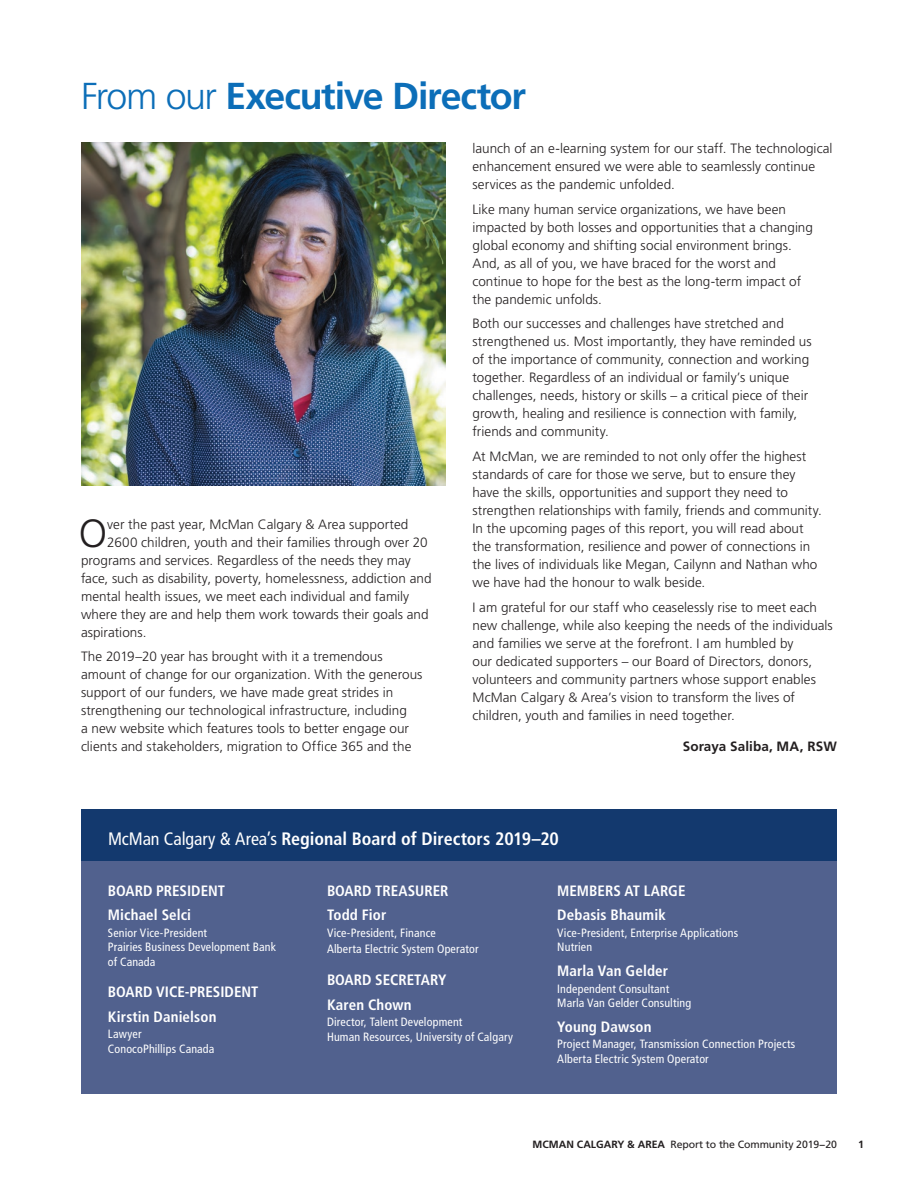
<style>
.page{position:relative;width:918px;height:1188px;background:#fff}
.page>*{position:absolute;margin:0;border:0;box-sizing:border-box;transform-origin:0 0}
.BODY_para_1{font:300 39.3px "Frutiger LT Std";color:#231f20}
.Head_1{font:700 37.5px "Frutiger LT Std";letter-spacing:-.035em;color:#0c6eb8}
.Paragraph_Style_1{font:700 condensed 18px "Frutiger LT Std";color:#fff}
.board_name{font:700 condensed 15px "Frutiger LT Std";letter-spacing:.01em;color:#fff}
.board_head{font:700 condensed 15px "Frutiger LT Std";color:#fff}
.BODY_para_2{font:300 13.5px/18px "Frutiger LT Std";color:#231f20}
.BODY_para_1-2{font:300 13.5px "Frutiger LT Std";color:#231f20}
.BODY_para_2-2{font:700 13.5px "Frutiger LT Std";letter-spacing:.01em;color:#231f20}
.board_body{font:condensed 12px/14.4px "Frutiger LT Std";letter-spacing:.01em;color:#fff}
.BODY_para_2-3{font:condensed 12px/14.4px "Frutiger LT Std";letter-spacing:.01em;color:#fff}
.t1{font:10.5px "Frutiger LT Std";letter-spacing:-.01em;color:#231f20}
.t2{font:700 10.5px "Frutiger LT Std";color:#231f20}
.s1{font-weight:300}
.s2{font-weight:400}
.s3{font-weight:700}
</style>
<div class="page">
<img style="left:81px;top:143px;width:365px;height:343px">
<div style="left:81px;top:809px;width:756px;height:285px;background:#51618e"></div>
<div style="left:81px;top:809px;width:756px;height:52px;background:#13396e"></div>
<p class="Head_1" style="left:81px;top:74px;width:447px"><span class="s1">From our</span> Executive Director</p>
<p class="BODY_para_1" style="left:79px;top:511px;width:30px">O</p>
<p class="BODY_para_1-2" style="left:107px;top:516px;width:303px">ver the past year, McMan Calgary &amp; Area supported</p>
<p class="BODY_para_1-2" style="left:107px;top:534px;width:322px">2600 children, youth and their families through over 20</p>
<p class="BODY_para_1-2" style="left:81px;top:552px;width:331px">programs and services. Regardless of the needs they may</p>
<p class="BODY_para_1-2" style="left:81px;top:570px;width:352px">face, such as disability, poverty, homelessness, addiction and</p>
<p class="BODY_para_1-2" style="left:81px;top:588px;width:330px">mental health issues, we meet each individual and family</p>
<p class="BODY_para_1-2" style="left:81px;top:606px;width:349px">where they are and help them work towards their goals and</p>
<p class="BODY_para_1-2" style="left:81px;top:624px;width:67px">aspirations.</p>
<p class="BODY_para_2" style="left:81px;top:648px;width:343px">The 2019–20 year has brought with it a tremendous amount of change for our organization. With the generous support of our funders, we have made great strides in strengthening our technological infrastructure, including<br>a new website which features tools to better engage our clients and stakeholders, migration to Office 365 and the</p>
<p class="BODY_para_2" style="left:472px;top:140px;width:362px">launch of an e-learning system for our staff. The technological enhancement ensured we were able to seamlessly continue services as the pandemic unfolded.</p>
<p class="BODY_para_2" style="left:472px;top:200px;width:342px">Like many human service organizations, we have been impacted by both losses and opportunities that a changing global economy and shifting social environment brings.<br>And, as all of you, we have braced for the worst and continue to hope for the best as the long-term impact of the pandemic unfolds.</p>
<p class="BODY_para_2" style="left:472px;top:315px;width:341px">Both our successes and challenges have stretched and strengthened us. Most importantly, they have reminded us of the importance of community, connection and working together. Regardless of an individual or family’s unique challenges, needs, history or skills – a critical piece of their growth, healing and resilience is connection with family, friends and community.</p>
<p class="BODY_para_2" style="left:472px;top:448px;width:351px">At McMan, we are reminded to not only offer the highest standards of care for those we serve, but to ensure they have the skills, opportunities and support they need to strengthen relationships with family, friends and community.<br>In the upcoming pages of this report, you will read about the transformation, resilience and power of connections in the lives of individuals like Megan, Cailynn and Nathan who we have had the honour to walk beside.</p>
<p class="BODY_para_2" style="left:472px;top:599px;width:362px">I am grateful for our staff who ceaselessly rise to meet each new challenge, while also keeping the needs of the individuals and families we serve at the forefront. I am humbled by<br>our dedicated supporters – our Board of Directors, donors, volunteers and community partners whose support enables McMan Calgary &amp; Area’s vision to transform the lives of children, youth and families in need together.</p>
<p class="BODY_para_2-2" style="left:683px;top:739px;width:156px">Soraya Saliba, MA, RSW</p>
<p class="Paragraph_Style_1" style="left:108px;top:828px;width:452px"><span class="s2">McMan Calgary &amp; Area’s</span> Regional Board of Directors 2019–20</p>
<p class="board_head" style="left:327px;top:881px;width:123px">BOARD TREASURER</p>
<p class="board_name" style="left:327px;top:906px;width:61px">Todd Fior</p>
<p class="board_body" style="left:327px;top:926px;width:110px">Vice-President, Finance</p>
<p class="BODY_para_2-3" style="left:327px;top:942px;width:153px">Alberta Electric System Operator</p>
<p class="board_head" style="left:327px;top:971px;width:121px">BOARD SECRETARY</p>
<p class="board_name" style="left:327px;top:996px;width:86px">Karen Chown</p>
<p class="BODY_para_2-3" style="left:327px;top:1015px;width:188px">Director, Talent Development<br>Human Resources, University of Calgary</p>
<p class="board_head" style="left:108px;top:881px;width:119px">BOARD PRESIDENT</p>
<p class="board_name" style="left:108px;top:906px;width:85px">Michael Selci</p>
<p class="board_body" style="left:108px;top:926px;width:170px">Senior Vice-President<br>Prairies Business Development Bank of Canada</p>
<p class="board_head" style="left:108px;top:983px;width:152px">BOARD VICE-PRESIDENT</p>
<p class="board_name" style="left:108px;top:1008px;width:110px">Kirstin Danielson</p>
<p class="board_body" style="left:108px;top:1027px;width:108px">Lawyer<br>ConocoPhillips Canada</p>
<p class="board_head" style="left:557px;top:881px;width:130px">MEMBERS AT LARGE</p>
<p class="board_name" style="left:557px;top:906px;width:110px">Debasis Bhaumik</p>
<p class="board_body" style="left:557px;top:926px;width:182px">Vice-President, Enterprise Applications<br>Nutrien</p>
<p class="board_name" style="left:557px;top:962px;width:112px">Marla Van Gelder</p>
<p class="board_body" style="left:557px;top:981px;width:135px">Independent Consultant<br>Marla Van Gelder Consulting</p>
<p class="board_name" style="left:557px;top:1018px;width:96px">Young Dawson</p>
<p class="board_body" style="left:557px;top:1037px;width:240px">Project Manager, Transmission Connection Projects<br>Alberta Electric System Operator</p>
<p class="t1" style="left:533px;top:1138px;width:306px"><span class="s3">MCMAN CALGARY &amp; AREA</span> Report to the Community 2019−20</p>
<p class="t2" style="left:858px;top:1138px;width:7px">1</p>
</div>
